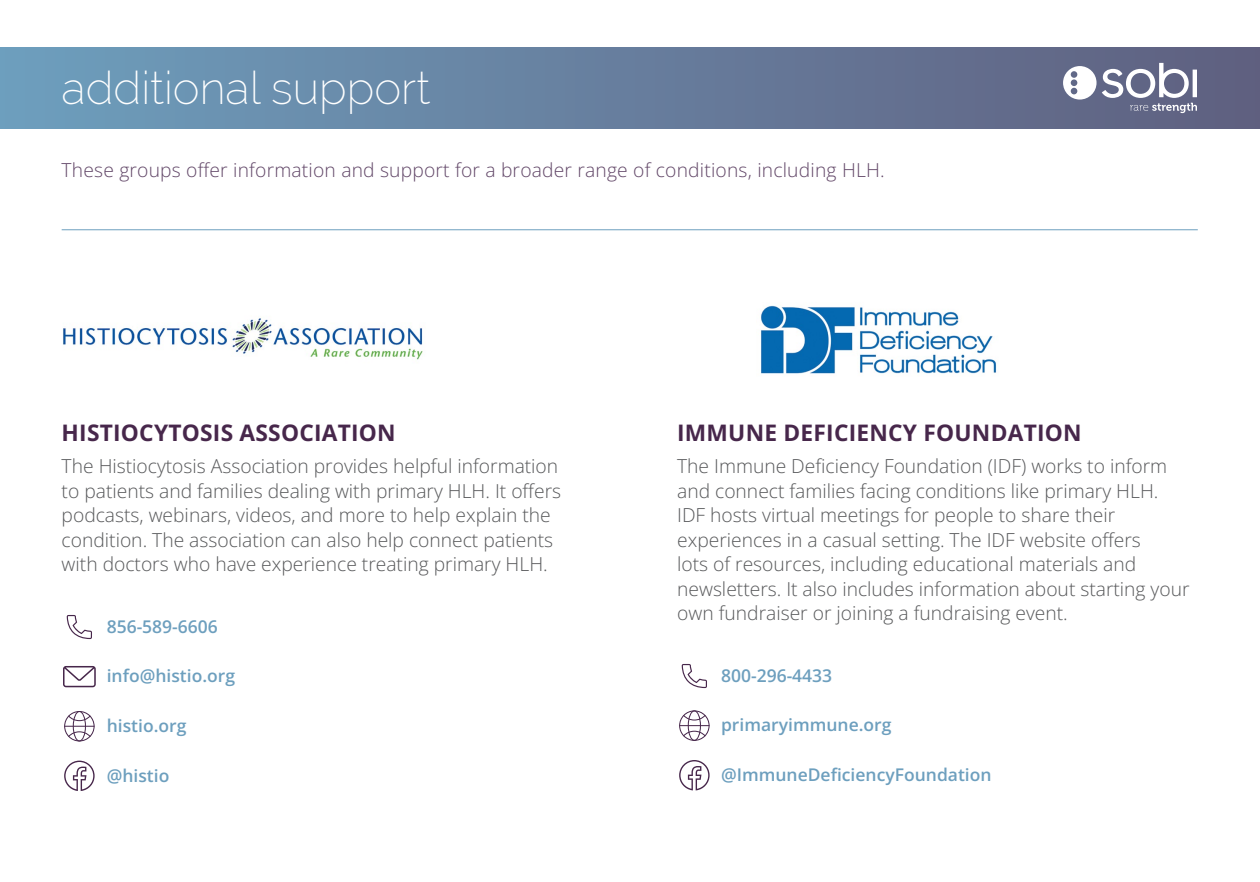
<style>
.page{position:relative;width:1260px;height:882px;background:#fff}
.page>*{position:absolute;margin:0;border:0;box-sizing:border-box;transform-origin:0 0}
.t1{font:200 45.5px "Raleway";color:#fff}
.t2{font:700 22.75px "Open Sans";letter-spacing:.01em;color:#47274b}
.t3{font:300 19.25px/24.5px "Open Sans";color:#58595b}
.t4{font:300 19.25px "Open Sans";letter-spacing:.01em;color:#624768}
.t5{font:600 17.5px "Open Sans";color:#6d9fbe}
</style>
<div class="page">
<div style="left:0;top:48px;width:1260px;height:80px;background:linear-gradient(to right,#6e9ebd,#5f5f7f)"></div>
<svg style="left:63px;top:666px;width:33px;height:21px"></svg>
<svg style="left:64px;top:761px;width:31px;height:30px"></svg>
<svg style="left:64px;top:711px;width:31px;height:30px"></svg>
<svg style="left:67px;top:615px;width:25px;height:24px"></svg>
<svg style="left:682px;top:664px;width:25px;height:24px"></svg>
<svg style="left:679px;top:710px;width:31px;height:31px"></svg>
<svg style="left:679px;top:760px;width:31px;height:30px"></svg>
<svg style="left:1063px;top:63px;width:134px;height:50px"></svg>
<img style="left:63px;top:318px;width:360px;height:42px">
<img style="left:761px;top:305px;width:236px;height:69px">
<hr style="left:62px;top:229px;width:1136px;height:1px;background:#6d9fbe">
<h1 class="t1" style="left:62px;top:61px;width:370px">additional support</h1>
<p class="t4" style="left:62px;top:157px;width:825px">These groups offer information and support for a broader range of conditions, including HLH.</p>
<p class="t2" style="left:62px;top:417px;width:336px">HISTIOCYTOSIS ASSOCIATION</p>
<p class="t3" style="left:62px;top:453px;width:501px">The Histiocytosis Association provides helpful information to patients and families dealing with primary HLH. It offers podcasts, webinars, videos, and more to help explain the condition. The association can also help connect patients with doctors who have experience treating primary HLH.</p>
<p class="t5" style="left:107px;top:614px;width:113px">856-589-6606</p>
<p class="t2" style="left:677px;top:417px;width:406px">IMMUNE DEFICIENCY FOUNDATION</p>
<p class="t3" style="left:677px;top:453px;width:514px">The Immune Deficiency Foundation (IDF) works to inform and connect families facing conditions like primary HLH.<br>IDF hosts virtual meetings for people to share their experiences in a casual setting. The IDF website offers<br>lots of resources, including educational materials and newsletters. It also includes information about starting your own fundraiser or joining a fundraising event.</p>
<p class="t5" style="left:107px;top:664px;width:130px">info@histio.org</p>
<p class="t5" style="left:721px;top:663px;width:113px">800-296-4433</p>
<p class="t5" style="left:721px;top:713px;width:172px">primaryimmune.org</p>
<p class="t5" style="left:107px;top:763px;width:64px">@histio</p>
<p class="t5" style="left:721px;top:763px;width:272px">@ImmuneDeficiencyFoundation</p>
<p class="t5" style="left:107px;top:714px;width:81px">histio.org</p>
</div>
